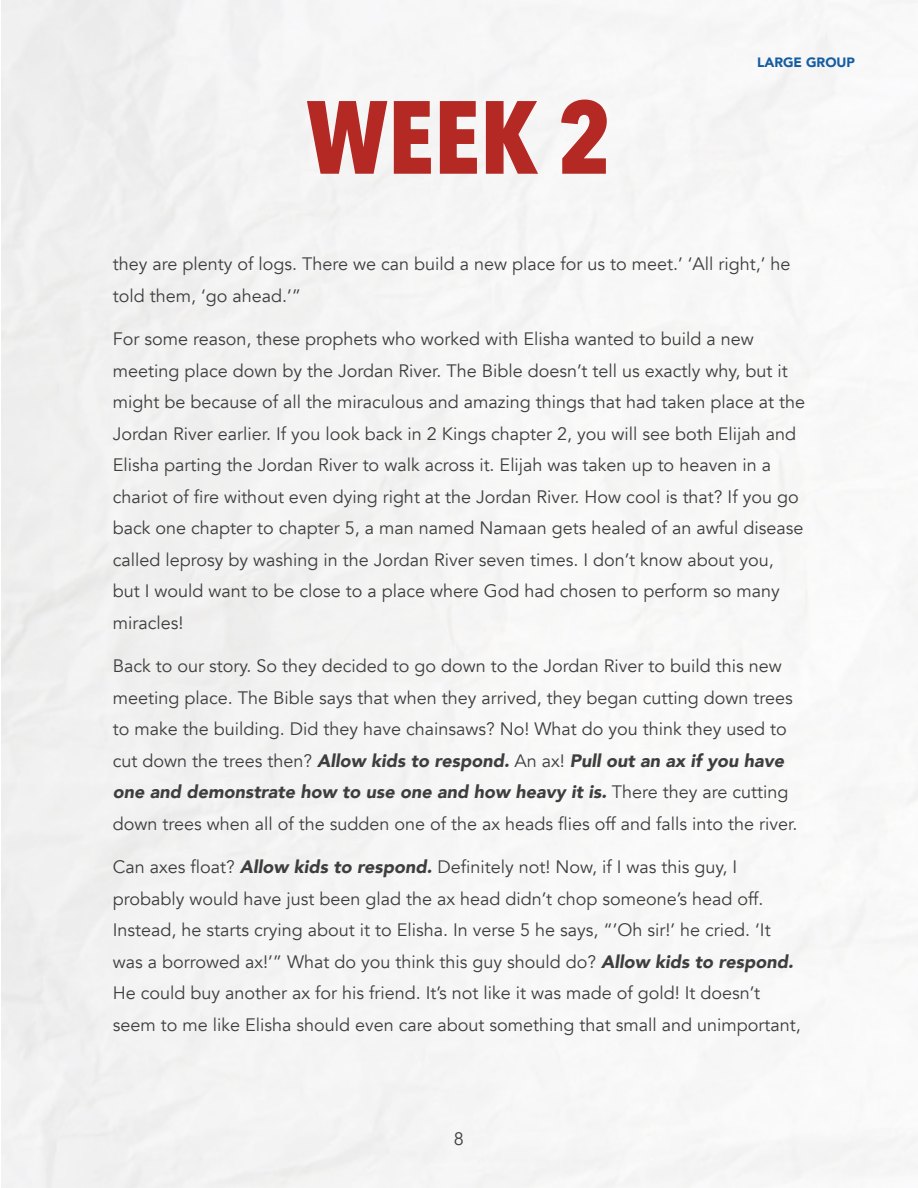
<style>
.page{position:relative;width:918px;height:1188px;background:#fff}
.page>*{position:absolute;margin:0;border:0;box-sizing:border-box;transform-origin:0 0}
.t1{font:700 100.5px "Avenir Next Condensed";color:#b52924}
.t2{font:18px/31.5px "Avenir";color:#3e3e3f}
.t3{font:900 13.5px "Avenir";color:#155da2}
.s1{font-weight:900;font-style:italic}
</style>
<div class="page">
<svg style="left:306px;top:100px;width:126px;height:74px"></svg>
<svg style="left:439px;top:100px;width:39px;height:74px"></svg>
<svg style="left:485px;top:100px;width:54px;height:75px"></svg>
<svg style="left:560px;top:99px;width:48px;height:75px"></svg>
<h1 class="t1" style="left:307px;top:76px;width:306px">WEEK 2</h1>
<p class="t3" style="left:757px;top:50px;width:99px">LARGE GROUP</p>
<p class="t2" style="left:113px;top:248px;width:679px">they are plenty of logs. There we can build a new place for us to meet.’ ‘All right,’ he told them, ‘go ahead.’”</p>
<p class="t2" style="left:113px;top:323px;width:694px">For some reason, these prophets who worked with Elisha wanted to build a new meeting place down by the Jordan River. The Bible doesn’t tell us exactly why, but it might be because of all the miraculous and amazing things that had taken place at the Jordan River earlier. If you look back in 2 Kings chapter 2, you will see both Elijah and Elisha parting the Jordan River to walk across it. Elijah was taken up to heaven in a chariot of fire without even dying right at the Jordan River. How cool is that? If you go back one chapter to chapter 5, a man named Namaan gets healed of an awful disease called leprosy by washing in the Jordan River seven times. I don’t know about you, but I would want to be close to a place where God had chosen to perform so many miracles!</p>
<p class="t2" style="left:113px;top:650px;width:686px">Back to our story. So they decided to go down to the Jordan River to build this new meeting place. The Bible says that when they arrived, they began cutting down trees to make the building. Did they have chainsaws? No! What do you think they used to cut down the trees then? <span class="s1">Allow kids to respond.</span> An ax! <span class="s1">Pull out an ax if you have one and demonstrate how to use one and how heavy it is.</span> There they are cutting down trees when all of the sudden one of the ax heads flies off and falls into the river.</p>
<p class="t2" style="left:113px;top:851px;width:690px">Can axes float? <span class="s1">Allow kids to respond.</span> Definitely not! Now, if I was this guy, I probably would have just been glad the ax head didn’t chop someone’s head off.<br>Instead, he starts crying about it to Elisha. In verse 5 he says, “’Oh sir!’ he cried. ‘It was a borrowed ax!’” What do you think this guy should do? <span class="s1">Allow kids to respond.<br></span>He could buy another ax for his friend. It’s not like it was made of gold! It doesn’t seem to me like Elisha should even care about something that small and unimportant,</p>
<p class="t2" style="left:454px;top:1123px;width:12px">8</p>
</div>
